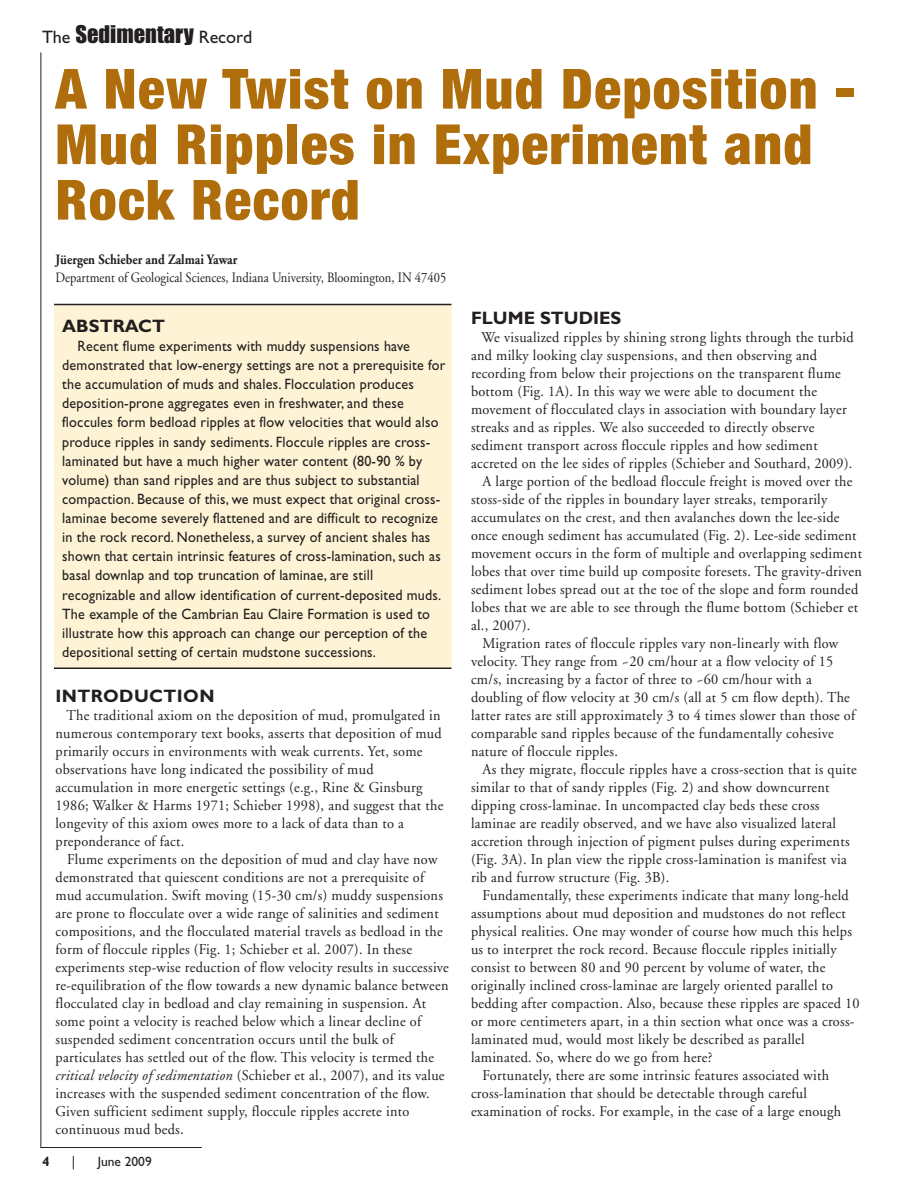
<style>
.page{position:relative;width:918px;height:1188px;background:#fff}
.page>*{position:absolute;margin:0;border:0;box-sizing:border-box;transform-origin:0 0}
.t1{font:900 condensed 55.5px/55.5px "Helvetica Neue";letter-spacing:.025em;color:#af6e0b}
.t2{font:22.5px "Impact";color:#231f20}
.t3{font:700 18px "Gill Sans";color:#231f20}
.t4{font:700 18px "Gill Sans";letter-spacing:.02em;color:#231f20}
.t5{font:15px/18px "Adobe Garamond";letter-spacing:.02em;color:#231f20;scale:.95 1}
.t6{font:15px/19px "Gill Sans";letter-spacing:.015em;color:#231f20;scale:.94 1}
.t7{font:14.25px "Adobe Garamond";color:#231f20;scale:.88 1}
.t8{font:700 14.25px "Adobe Garamond";color:#231f20;scale:.88 1}
.t9{font:13.5px "Gill Sans";color:#231f20}
.t10{font:700 13.5px "Gill Sans";color:#231f20}
.s1{font-family:"Gill Sans";font-size:18px}
.s2{font-style:italic}
</style>
<div class="page">
<hr style="left:40px;top:1147px;width:162px;height:1px;background:#231f20">
<hr style="left:40px;top:52px;width:1px;height:1096px;background:#231f20">
<div style="left:54px;top:304px;width:398px;height:364px;background:#fef4d5"></div>
<hr style="left:54px;top:304px;width:397px;height:1px;background:#231f20">
<hr style="left:54px;top:668px;width:398px;height:1px;background:#231f20">
<h2 class="t2" style="left:42px;top:22px;width:212px"><span class="s1">The</span> Sedimentary <span class="s1">Record</span></h2>
<h1 class="t1" style="left:56px;top:66px;width:801px">A New Twist on Mud Deposition -<br>Mud Ripples in Experiment and<br>Rock Record</h1>
<p class="t8" style="left:56px;top:254px;width:208px">Jüergen Schieber and Zalmai Yawar</p>
<p class="t7" style="left:56px;top:272px;width:446px">Department of Geological Sciences, Indiana University, Bloomington, IN 47405</p>
<p class="t3" style="left:62px;top:319px;width:104px">ABSTRACT</p>
<p class="t6" style="left:62px;top:338px;width:409px;text-indent:15px">Recent flume experiments with muddy suspensions have demonstrated that low-energy settings are not a prerequisite for the accumulation of muds and shales. Flocculation produces deposition-prone aggregates even in freshwater, and these floccules form bedload ripples at flow velocities that would also produce ripples in sandy sediments. Floccule ripples are cross&shy;laminated but have a much higher water content (80-90 % by volume) than sand ripples and are thus subject to substantial compaction. Because of this, we must expect that original cross&shy;laminae become severely flattened and are difficult to recognize in the rock record. Nonetheless, a survey of ancient shales has shown that certain intrinsic features of cross-lamination, such as basal downlap and top truncation of laminae, are still recognizable and allow identification of current-deposited muds.<br>The example of the Cambrian Eau Claire Formation is used to illustrate how this approach can change our perception of the depositional setting of certain mudstone successions.</p>
<p class="t4" style="left:56px;top:689px;width:161px">INTRODUCTION</p>
<p class="t5" style="left:56px;top:708px;width:410px;text-indent:11px">The traditional axiom on the deposition of mud, promulgated in numerous contemporary text books, asserts that deposition of mud primarily occurs in environments with weak currents. Yet, some observations have long indicated the possibility of mud accumulation in more energetic settings (e.g., Rine &amp; Ginsburg 1986; Walker &amp; Harms 1971; Schieber 1998), and suggest that the longevity of this axiom owes more to a lack of data than to a preponderance of fact.</p>
<p class="t5" style="left:56px;top:852px;width:416px;text-indent:12px">Flume experiments on the deposition of mud and clay have now demonstrated that quiescent conditions are not a prerequisite of mud accumulation. Swift moving (15-30 cm/s) muddy suspensions are prone to flocculate over a wide range of salinities and sediment compositions, and the flocculated material travels as bedload in the form of floccule ripples (Fig. 1; Schieber et al. 2007). In these experiments step-wise reduction of flow velocity results in successive re-equilibration of the flow towards a new dynamic balance between flocculated clay in bedload and clay remaining in suspension. At some point a velocity is reached below which a linear decline of suspended sediment concentration occurs until the bulk of particulates has settled out of the flow. This velocity is termed the <span class="s2">critical velocity of sedimentation</span> (Schieber et al., 2007), and its value increases with the suspended sediment concentration of the flow.<br>Given sufficient sediment supply, floccule ripples accrete into continuous mud beds.</p>
<p class="t10" style="left:42px;top:1157px;width:9px">4</p>
<p class="t9" style="left:72px;top:1157px;width:5px">|</p>
<p class="t9" style="left:98px;top:1157px;width:55px">June 2009</p>
<p class="t3" style="left:471px;top:311px;width:152px">FLUME STUDIES</p>
<p class="t5" style="left:481px;top:330px;width:393px">We visualized ripples by shining strong lights through the turbid</p>
<p class="t5" style="left:471px;top:348px;width:366px">and milky looking clay suspensions, and then observing and</p>
<p class="t5" style="left:471px;top:366px;width:391px">recording from below their projections on the transparent flume</p>
<p class="t5" style="left:471px;top:384px;width:366px">bottom (Fig. 1A). In this way we were able to document the</p>
<p class="t5" style="left:471px;top:402px;width:397px">movement of flocculated clays in association with boundary layer</p>
<p class="t5" style="left:471px;top:420px;width:363px">streaks and as ripples. We also succeeded to directly observe</p>
<p class="t5" style="left:471px;top:438px;width:367px">sediment transport across floccule ripples and how sediment</p>
<p class="t5" style="left:471px;top:456px;width:403px">accreted on the lee sides of ripples (Schieber and Southard, 2009).</p>
<p class="t5" style="left:483px;top:474px;width:391px">A large portion of the bedload floccule freight is moved over the</p>
<p class="t5" style="left:471px;top:492px;width:377px">stoss-side of the ripples in boundary layer streaks, temporarily</p>
<p class="t5" style="left:471px;top:510px;width:389px">accumulates on the crest, and then avalanches down the lee-side</p>
<p class="t5" style="left:471px;top:528px;width:407px">once enough sediment has accumulated (Fig. 2). Lee-side sediment</p>
<p class="t5" style="left:471px;top:546px;width:413px">movement occurs in the form of multiple and overlapping sediment</p>
<p class="t5" style="left:471px;top:564px;width:413px">lobes that over time build up composite foresets. The gravity-driven</p>
<p class="t5" style="left:471px;top:582px;width:409px">sediment lobes spread out at the toe of the slope and form rounded</p>
<p class="t5" style="left:471px;top:600px;width:409px">lobes that we are able to see through the flume bottom (Schieber et</p>
<p class="t5" style="left:471px;top:618px;width:64px">al., 2007).</p>
<p class="t5" style="left:483px;top:636px;width:376px">Migration rates of floccule ripples vary non-linearly with flow</p>
<p class="t5" style="left:471px;top:654px;width:383px">velocity. They range from ~20 cm/hour at a flow velocity of 15</p>
<p class="t5" style="left:471px;top:672px;width:360px">cm/s, increasing by a factor of three to ~60 cm/hour with a</p>
<p class="t5" style="left:471px;top:690px;width:400px">doubling of flow velocity at 30 cm/s (all at 5 cm flow depth). The</p>
<p class="t5" style="left:471px;top:708px;width:406px">latter rates are still approximately 3 to 4 times slower than those of</p>
<p class="t5" style="left:471px;top:726px;width:383px">comparable sand ripples because of the fundamentally cohesive</p>
<p class="t5" style="left:471px;top:744px;width:156px">nature of floccule ripples.</p>
<p class="t5" style="left:483px;top:762px;width:396px">As they migrate, floccule ripples have a cross-section that is quite</p>
<p class="t5" style="left:471px;top:780px;width:379px">similar to that of sandy ripples (Fig. 2) and show downcurrent</p>
<p class="t5" style="left:471px;top:798px;width:368px">dipping cross-laminae. In uncompacted clay beds these cross</p>
<p class="t5" style="left:471px;top:816px;width:386px">laminae are readily observed, and we have also visualized lateral</p>
<p class="t5" style="left:471px;top:834px;width:400px">accretion through injection of pigment pulses during experiments</p>
<p class="t5" style="left:471px;top:852px;width:397px">(Fig. 3A). In plan view the ripple cross-lamination is manifest via</p>
<p class="t5" style="left:471px;top:870px;width:210px">rib and furrow structure (Fig. 3B).</p>
<p class="t5" style="left:483px;top:888px;width:387px">Fundamentally, these experiments indicate that many long-held</p>
<p class="t5" style="left:471px;top:906px;width:396px">assumptions about mud deposition and mudstones do not reflect</p>
<p class="t5" style="left:471px;top:924px;width:403px">physical realities. One may wonder of course how much this helps</p>
<p class="t5" style="left:471px;top:942px;width:386px">us to interpret the rock record. Because floccule ripples initially</p>
<p class="t5" style="left:471px;top:960px;width:375px">consist to between 80 and 90 percent by volume of water, the</p>
<p class="t5" style="left:471px;top:978px;width:383px">originally inclined cross-laminae are largely oriented parallel to</p>
<p class="t5" style="left:471px;top:996px;width:411px">bedding after compaction. Also, because these ripples are spaced 10</p>
<p class="t5" style="left:471px;top:1014px;width:405px">or more centimeters apart, in a thin section what once was a cross-</p>
<p class="t5" style="left:471px;top:1032px;width:353px">laminated mud, would most likely be described as parallel</p>
<p class="t5" style="left:471px;top:1050px;width:256px">laminated. So, where do we go from here?</p>
<p class="t5" style="left:483px;top:1068px;width:366px">Fortunately, there are some intrinsic features associated with</p>
<p class="t5" style="left:471px;top:1086px;width:355px">cross-lamination that should be detectable through careful</p>
<p class="t5" style="left:471px;top:1104px;width:391px">examination of rocks. For example, in the case of a large enough</p>
</div>
